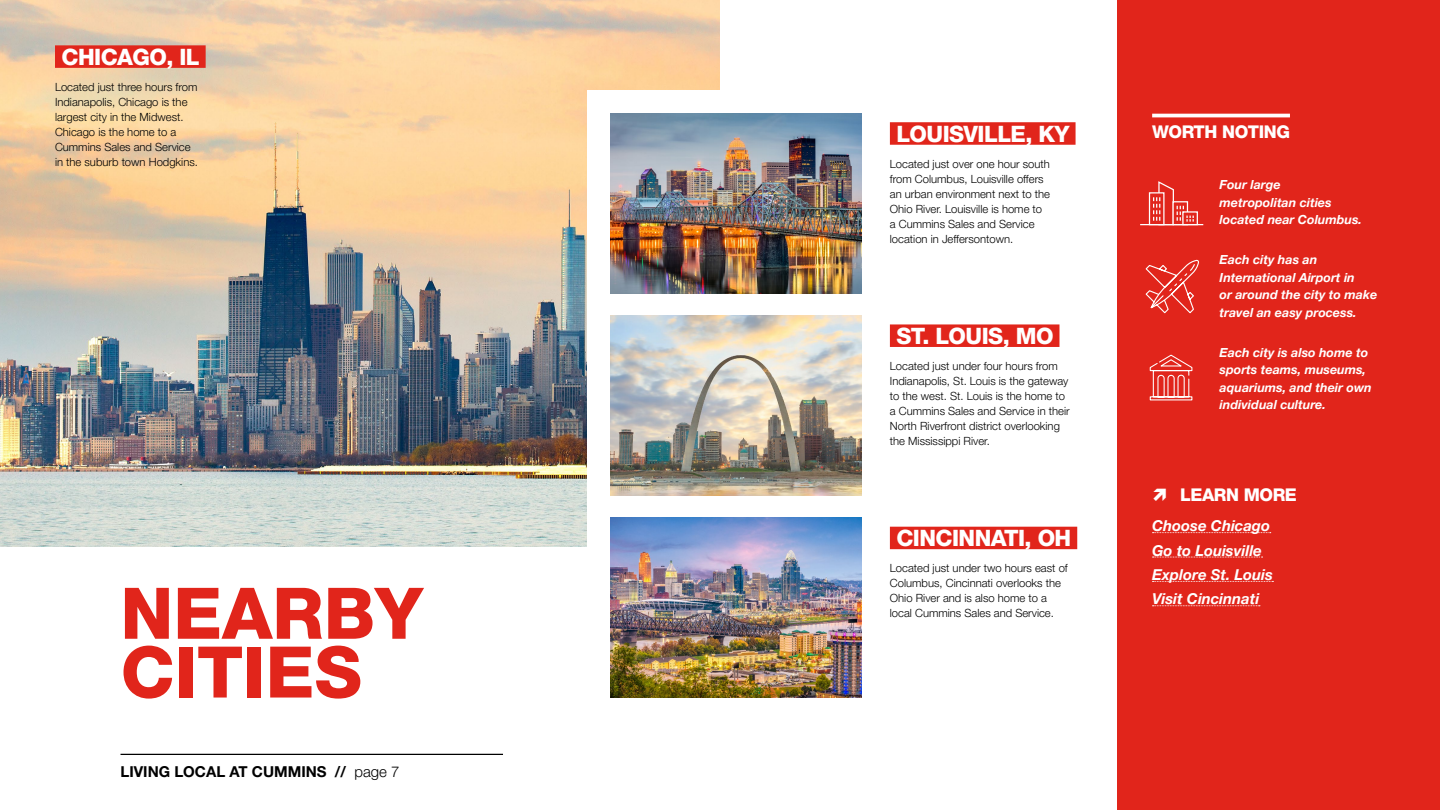
<style>
.page{position:relative;width:1440px;height:810px;background:#fff}
.page>*{position:absolute;margin:0;border:0;box-sizing:border-box;transform-origin:0 0}
.t1{font:800 71.25px/58.8px "Helvetica Neue LT Pro";color:#e1251b}
.t2{font:800 22.5px "Helvetica Neue LT Pro";letter-spacing:-.025em;color:#fff}
.t3{font:800 17.5px "Helvetica Neue LT Pro";letter-spacing:-.025em;color:#fff}
.t4{font:italic 700 15px/24.4px "Helvetica Neue LT Pro";color:#fff}
.t5{font:700 15px "Helvetica Neue LT Pro";color:#000}
.t6{font:italic 700 12.5px/17.5px "Helvetica Neue LT Pro";color:#fff}
.t7{font:300 11.25px/15px "Helvetica Neue LT Pro";color:#000}
.s1{font-weight:300}
</style>
<div class="page">
<hr style="left:121px;top:754px;width:382px;height:1px;background:#000">
<div style="left:1118px;top:0;width:322px;height:809px;background:#e1251b"></div>
<img style="left:0;top:0;width:720px;height:547px">
<div style="left:588px;top:91px;width:294px;height:633px;background:#fff"></div>
<div style="left:890px;top:324px;width:169px;height:23px;background:#e1251b"></div>
<div style="left:890px;top:122px;width:186px;height:23px;background:#e1251b"></div>
<div style="left:55px;top:45px;width:151px;height:23px;background:#e1251b"></div>
<img style="left:610px;top:113px;width:251px;height:180px">
<div style="left:890px;top:527px;width:187px;height:22px;background:#e1251b"></div>
<img style="left:610px;top:315px;width:251px;height:180px">
<img style="left:610px;top:518px;width:251px;height:180px">
<hr style="left:1152px;top:114px;width:138px;height:3px;background:#fff">
<svg style="left:1153px;top:532px;width:118px;height:1px"></svg>
<svg style="left:1153px;top:557px;width:110px;height:1px"></svg>
<svg style="left:1153px;top:581px;width:120px;height:1px"></svg>
<svg style="left:1153px;top:605px;width:107px;height:1px"></svg>
<svg style="left:1145px;top:259px;width:54px;height:55px"></svg>
<div style="left:1149px;top:192px;width:16px;height:33px;background:#e1251b;border:1px solid #fff"></div>
<hr style="left:1140px;top:224px;width:63px;height:1px;background:#fff">
<div style="left:1182px;top:211px;width:16px;height:14px;background:#e1251b;border:1px solid #fff"></div>
<svg style="left:1153px;top:181px;width:41px;height:45px"></svg>
<svg style="left:1149px;top:354px;width:44px;height:47px"></svg>
<h2 class="t2" style="left:62px;top:43px;width:140px">CHICAGO, IL</h2>
<p class="t7" style="left:55px;top:79px;width:144px">Located just three hours from<br>Indianapolis, Chicago is the largest city in the Midwest.<br>Chicago is the home to a<br>Cummins Sales and Service in the suburb town Hodgkins.</p>
<h1 class="t1" style="left:121px;top:584px;width:304px">NEARBY<br>CITIES</h1>
<h3 class="t5" style="left:121px;top:762px;width:280px">LIVING LOCAL AT CUMMINS // <span class="s1">page 7</span></h3>
<h2 class="t2" style="left:896px;top:120px;width:175px">LOUISVILLE, KY</h2>
<p class="t7" style="left:890px;top:156px;width:162px">Located just over one hour south from Columbus, Louisville offers an urban environment next to the<br>Ohio River. Louisville is home to a Cummins Sales and Service location in Jeffersontown.</p>
<h2 class="t2" style="left:896px;top:322px;width:159px">ST. LOUIS, MO</h2>
<p class="t7" style="left:890px;top:358px;width:181px">Located just under four hours from Indianapolis, St. Louis is the gateway to the west. St. Louis is the home to a Cummins Sales and Service in their North Riverfront district overlooking the Mississippi River.</p>
<h2 class="t2" style="left:896px;top:525px;width:176px">CINCINNATI, OH</h2>
<p class="t7" style="left:890px;top:561px;width:179px">Located just under two hours east of Columbus, Cincinnati overlooks the Ohio River and is also home to a local Cummins Sales and Service.</p>
<h3 class="t3" style="left:1152px;top:121px;width:139px">WORTH NOTING</h3>
<p class="t6" style="left:1220px;top:176px;width:144px">Four large<br>metropolitan cities located near Columbus.</p>
<p class="t6" style="left:1220px;top:251px;width:159px">Each city has an<br>International Airport in<br>or around the city to make travel an easy process.</p>
<p class="t6" style="left:1220px;top:343px;width:154px">Each city is also home to sports teams, museums, aquariums, and their own individual culture.</p>
<h3 class="t3" style="left:1180px;top:485px;width:118px">LEARN MORE</h3>
<h3 class="t4" style="left:1152px;top:513px;width:122px">Choose Chicago<br>Go to Louisville<br>Explore St. Louis<br>Visit Cincinnati</h3>
</div>
